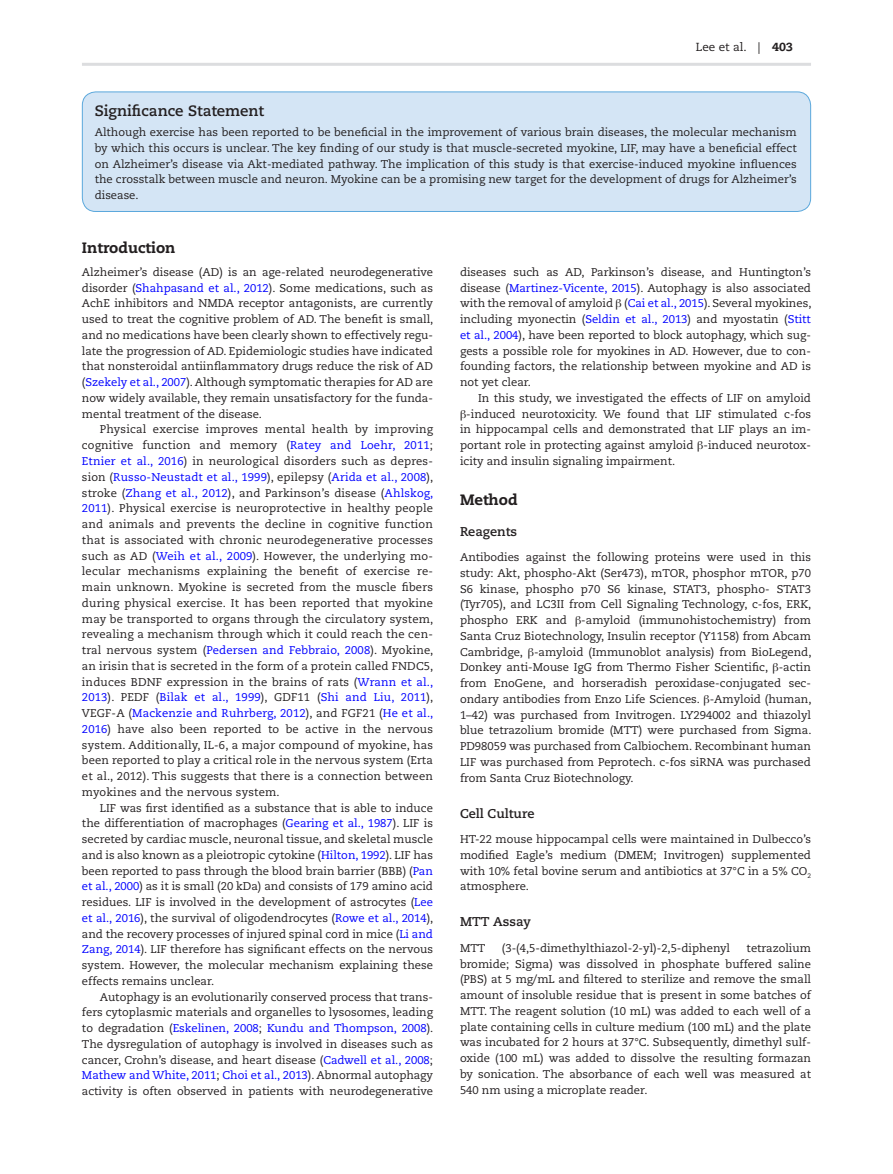
<style>
.page{position:relative;width:893px;height:1174px;background:#fff}
.page>*{position:absolute;margin:0;border:0;box-sizing:border-box;transform-origin:0 0}
.t1{font:700 15px "Caecilia LT Std";color:#231f20}
.t2{font:800 15px "Caecilia LT Std";color:#231f20}
.t3{font:700 12.75px "Caecilia LT Std";color:#231f20}
.t4{font:11.7px "Caecilia LT Std";color:#231f20}
.t5{font:11.25px/15.8px "Caecilia LT Std";color:#231f20;text-align:justify}
.s1{font-weight:800}
.s2{color:#00f}
.s3{font-family:"Gandhari Unicode"}
</style>
<div class="page">
<hr style="left:82px;top:63px;width:729px;height:3px;background:#dcdddf">
<div style="left:82px;top:92px;width:729px;height:119px;background:#d4e5f5;border-radius:14px"></div>
<div style="left:82px;top:91px;width:729px;height:121px;border:1px solid #5ba8dc;border-radius:14px"></div>
<p class="t4" style="left:696px;top:40px;width:99px">Lee et al. | <span class="s1">403</span></p>
<h1 class="t1" style="left:95px;top:102px;width:171px">Significance Statement</h1>
<p class="t5" style="left:95px;top:124px;width:704px">Although exercise has been reported to be beneficial in the improvement of various brain diseases, the molecular mechanism by which this occurs is unclear. The key finding of our study is that muscle-secreted myokine, LIF, may have a beneficial effect on Alzheimer’s disease via Akt-mediated pathway. The implication of this study is that exercise-induced myokine influences the crosstalk between muscle and neuron. Myokine can be a promising new target for the development of drugs for Alzheimer’s disease.</p>
<h1 class="t2" style="left:82px;top:239px;width:95px">Introduction</h1>
<p class="t5" style="left:82px;top:264px;width:353px">Alzheimer’s disease (AD) is an age-related neurodegenerative disorder (<span class="s2">Shahpasand et al., 2012</span>). Some medications, such as AchE inhibitors and NMDA receptor antagonists, are currently used to treat the cognitive problem of AD. The benefit is small, and no medications have been clearly shown to effectively regu&shy;late the progression of AD. Epidemiologic studies have indicated that nonsteroidal antiinflammatory drugs reduce the risk of AD (<span class="s2">Szekely et al., 2007</span>). Although symptomatic therapies for AD are now widely available, they remain unsatisfactory for the funda&shy;mental treatment of the disease.</p>
<p class="t5" style="left:82px;top:422px;width:353px;text-indent:18px">Physical exercise improves mental health by improving cognitive function and memory (<span class="s2">Ratey and Loehr, 2011</span>; <span class="s2">Etnier et al., 2016</span>) in neurological disorders such as depres&shy;sion (<span class="s2">Russo-Neustadt et al., 1999</span>), epilepsy (<span class="s2">Arida et al., 2008</span>), stroke (<span class="s2">Zhang et al., 2012</span>), and Parkinson’s disease (<span class="s2">Ahlskog, 2011</span>). Physical exercise is neuroprotective in healthy people and animals and prevents the decline in cognitive function that is associated with chronic neurodegenerative processes such as AD (<span class="s2">Weih et al., 2009</span>). However, the underlying mo&shy;lecular mechanisms explaining the benefit of exercise re&shy;main unknown. Myokine is secreted from the muscle fibers during physical exercise. It has been reported that myokine may be transported to organs through the circulatory system, revealing a mechanism through which it could reach the cen&shy;tral nervous system (<span class="s2">Pedersen and Febbraio, 2008</span>). Myokine, an irisin that is secreted in the form of a protein called FNDC5, induces BDNF expression in the brains of rats (<span class="s2">Wrann et al., 2013</span>). PEDF (<span class="s2">Bilak et al., 1999</span>), GDF11 (<span class="s2">Shi and Liu, 2011</span>), VEGF-A (<span class="s2">Mackenzie and Ruhrberg, 2012</span>), and FGF21 (<span class="s2">He et al., 2016</span>) have also been reported to be active in the nervous system. Additionally, IL-6, a major compound of myokine, has been reported to play a critical role in the nervous system (Erta et al., 2012). This suggests that there is a connection between myokines and the nervous system.</p>
<p class="t5" style="left:82px;top:800px;width:353px;text-indent:18px">LIF was first identified as a substance that is able to induce the differentiation of macrophages (<span class="s2">Gearing et al., 1987</span>). LIF is secreted by cardiac muscle, neuronal tissue, and skeletal muscle and is also known as a pleiotropic cytokine (<span class="s2">Hilton, 1992</span>). LIF has been reported to pass through the blood brain barrier (BBB) (<span class="s2">Pan et al., 2000</span>) as it is small (20 kDa) and consists of 179 amino acid residues. LIF is involved in the development of astrocytes (<span class="s2">Lee et al., 2016</span>), the survival of oligodendrocytes (<span class="s2">Rowe et al., 2014</span>), and the recovery processes of injured spinal cord in mice (<span class="s2">Li and Zang, 2014</span>). LIF therefore has significant effects on the nervous system. However, the molecular mechanism explaining these effects remains unclear.</p>
<p class="t5" style="left:82px;top:989px;width:353px;text-indent:18px">Autophagy is an evolutionarily conserved process that trans&shy;fers cytoplasmic materials and organelles to lysosomes, leading to degradation (<span class="s2">Eskelinen, 2008</span>; <span class="s2">Kundu and Thompson, 2008</span>).<br>The dysregulation of autophagy is involved in diseases such as cancer, Crohn’s disease, and heart disease (<span class="s2">Cadwell et al., 2008</span>; <span class="s2">Mathew and White, 2011</span>; <span class="s2">Choi et al., 2013</span>). Abnormal autophagy activity is often observed in patients with neurodegenerative</p>
<p class="t5" style="left:460px;top:264px;width:353px">diseases such as AD, Parkinson’s disease, and Huntington’s disease (<span class="s2">Martinez-Vicente, 2015</span>). Autophagy is also associated with the removal of amyloid <span class="s3">β</span> (<span class="s2">Cai et al., 2015</span>). Several myokines, including myonectin (<span class="s2">Seldin et al., 2013</span>) and myostatin (<span class="s2">Stitt et al., 2004</span>), have been reported to block autophagy, which sug&shy;gests a possible role for myokines in AD. However, due to con&shy;founding factors, the relationship between myokine and AD is not yet clear.</p>
<p class="t5" style="left:460px;top:390px;width:353px;text-indent:18px">In this study, we investigated the effects of LIF on amyloid <span class="s3">β</span>-induced neurotoxicity. We found that LIF stimulated c-fos in hippocampal cells and demonstrated that LIF plays an im&shy;portant role in protecting against amyloid <span class="s3">β</span>-induced neurotox&shy;icity and insulin signaling impairment.</p>
<h1 class="t2" style="left:460px;top:490px;width:59px">Method</h1>
<p class="t3" style="left:460px;top:523px;width:59px">Reagents</p>
<p class="t5" style="left:460px;top:549px;width:353px">Antibodies against the following proteins were used in this study: Akt, phospho-Akt (Ser473), mTOR, phosphor mTOR, p70<br>S6 kinase, phospho p70 S6 kinase, STAT3, phospho- STAT3 (Tyr705), and LC3II from Cell Signaling Technology, c-fos, ERK, phospho ERK and <span class="s3">β</span>-amyloid (immunohistochemistry) from Santa Cruz Biotechnology, Insulin receptor (Y1158) from Abcam Cambridge, <span class="s3">β</span>-amyloid (Immunoblot analysis) from BioLegend, Donkey anti-Mouse IgG from Thermo Fisher Scientific, <span class="s3">β</span>-actin from EnoGene, and horseradish peroxidase-conjugated sec&shy;ondary antibodies from Enzo Life Sciences. <span class="s3">β</span>-Amyloid (human, 1–42) was purchased from Invitrogen. LY294002 and thiazolyl blue tetrazolium bromide (MTT) were purchased from Sigma.<br>PD98059 was purchased from Calbiochem. Recombinant human LIF was purchased from Peprotech. c-fos siRNA was purchased from Santa Cruz Biotechnology.</p>
<p class="t3" style="left:460px;top:805px;width:76px">Cell Culture</p>
<p class="t5" style="left:460px;top:831px;width:353px">HT-22 mouse hippocampal cells were maintained in Dulbecco’s modified Eagle’s medium (DMEM; Invitrogen) supplemented with 10% fetal bovine serum and antibiotics at 37°C in a 5% CO<sub>2 </sub>atmosphere.</p>
<p class="t3" style="left:460px;top:914px;width:72px">MTT Assay</p>
<p class="t5" style="left:460px;top:940px;width:27px">MTT</p>
<p class="t5" style="left:502px;top:940px;width:230px">(3-(4,5-dimethylthiazol-2-yl)-2,5-diphenyl</p>
<p class="t5" style="left:460px;top:940px;width:353px;text-indent:287px">tetrazolium bromide; Sigma) was dissolved in phosphate buffered saline (PBS) at 5 mg/mL and filtered to sterilize and remove the small amount of insoluble residue that is present in some batches of MTT. The reagent solution (10 mL) was added to each well of a plate containing cells in culture medium (100 mL) and the plate was incubated for 2 hours at 37°C. Subsequently, dimethyl sulf&shy;oxide (100 mL) was added to dissolve the resulting formazan by sonication. The absorbance of each well was measured at 540 nm using a microplate reader.</p>
</div>
